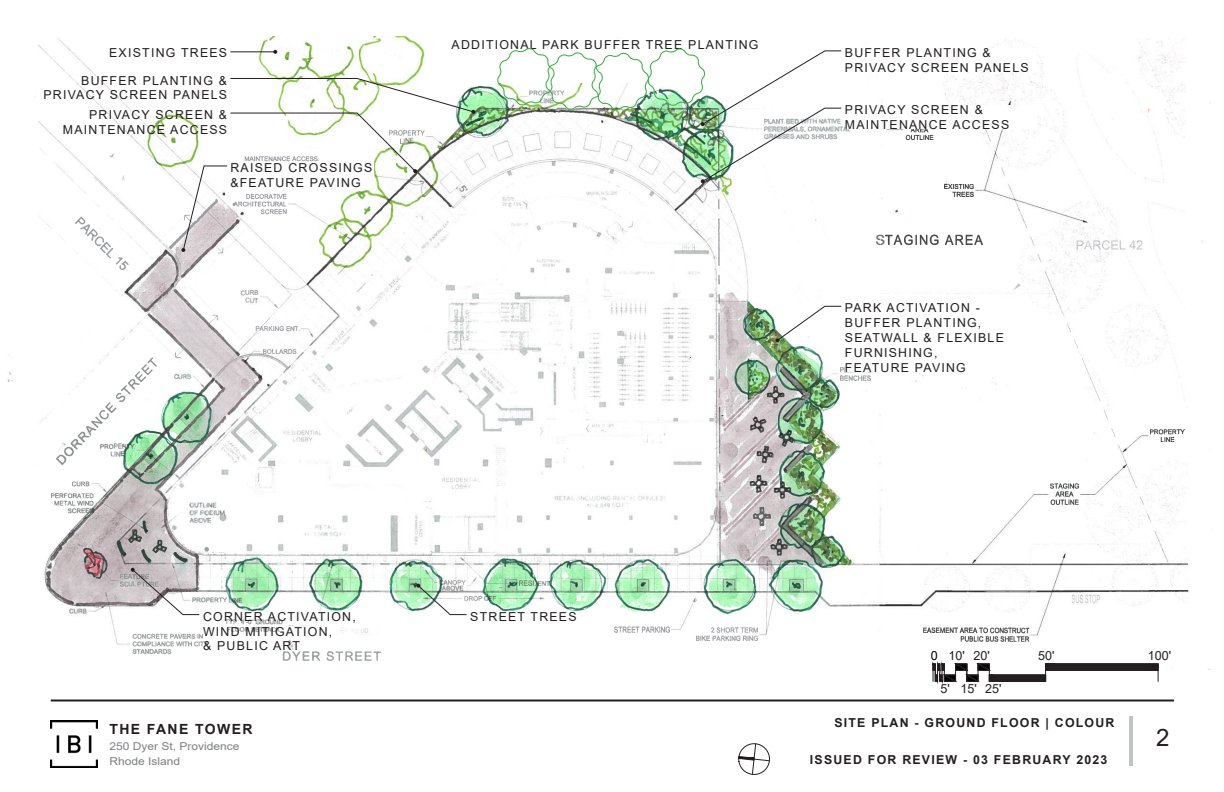
<style>
.page{position:relative;width:1224px;height:792px;background:#fff}
.page>*{position:absolute;margin:0;border:0;box-sizing:border-box;transform-origin:0 0}
.t1{font:24px "Arial";color:#231f20}
.t2{font:700 14px "Arial";letter-spacing:.1em;color:#231f20}
.t3{font:12.6px "Arial";color:#231f20}
.t4{font:12.6px "Arial";color:#000}
.t5{font:12.3px/14.8px "Arial";letter-spacing:.1em;color:#231f20}
.t6{font:700 12.3px "Arial";letter-spacing:.1em;color:#231f20}
.t7{font:10.8px "Arial";color:#7c7e81;scale:1.11 1}
</style>
<div class="page">
<hr style="left:1129px;top:716px;width:3px;height:50px;background:#c2c3c6">
<img style="left:51px;top:721px;width:47px;height:47px">
<hr style="left:51px;top:700px;width:1123px;height:2px;background:#231f20">
<img style="left:7px;top:36px;width:1203px;height:634px">
<img style="left:116px;top:540px;width:279px;height:121px">
<img style="left:169px;top:156px;width:151px;height:129px">
<img style="left:51px;top:357px;width:129px;height:166px">
<img style="left:842px;top:108px;width:154px;height:44px">
<img style="left:924px;top:628px;width:106px;height:13px">
<img style="left:886px;top:234px;width:96px;height:10px">
<img style="left:128px;top:530px;width:59px;height:33px">
<img style="left:696px;top:628px;width:61px;height:13px">
<img style="left:244px;top:290px;width:56px;height:72px">
<img style="left:162px;top:376px;width:60px;height:68px">
<img style="left:75px;top:217px;width:55px;height:52px">
<img style="left:905px;top:129px;width:29px;height:11px">
<img style="left:841px;top:367px;width:39px;height:13px">
<img style="left:1050px;top:484px;width:28px;height:20px">
<img style="left:716px;top:196px;width:5px;height:202px">
<img style="left:944px;top:182px;width:30px;height:15px">
<img style="left:615px;top:626px;width:54px;height:6px">
<img style="left:1150px;top:428px;width:36px;height:14px">
<img style="left:754px;top:507px;width:17px;height:18px">
<img style="left:102px;top:564px;width:56px;height:33px">
<img style="left:448px;top:576px;width:35px;height:25px">
<img style="left:39px;top:409px;width:91px;height:115px">
<img style="left:161px;top:488px;width:53px;height:34px">
<img style="left:1074px;top:340px;width:42px;height:96px">
<svg style="left:114px;top:444px;width:8px;height:12px"></svg>
<img style="left:520px;top:580px;width:17px;height:6px">
<svg style="left:876px;top:234px;width:8px;height:10px"></svg>
<img style="left:593px;top:495px;width:17px;height:12px">
<img style="left:570px;top:593px;width:18px;height:17px">
<svg style="left:793px;top:582px;width:9px;height:7px"></svg>
<div style="left:845px;top:303px;width:191px;height:69px;background:#fff"></div>
<div style="left:845px;top:48px;width:191px;height:24px;background:#fff"></div>
<div style="left:435px;top:40px;width:340px;height:43px;background:#fff"></div>
<div style="left:845px;top:105px;width:191px;height:24px;background:#fff"></div>
<hr style="left:230px;top:51px;width:45px;height:1px;background:#231f20">
<svg style="left:273px;top:50px;width:4px;height:4px"></svg>
<svg style="left:181px;top:77px;width:294px;height:175px"></svg>
<svg style="left:131px;top:568px;width:69px;height:48px"></svg>
<svg style="left:416px;top:584px;width:52px;height:32px"></svg>
<svg style="left:775px;top:305px;width:67px;height:37px"></svg>
<svg style="left:933px;top:663px;width:226px;height:19px"></svg>
<div style="left:1045px;top:664px;width:113px;height:6px;border:1px solid #231f20"></div>
<svg style="left:738px;top:743px;width:32px;height:32px"></svg>
<img style="left:497px;top:48px;width:345px;height:135px">
<p class="t5" style="left:109px;top:45px;width:120px">EXISTING TREES</p>
<p class="t5" style="left:81px;top:73px;width:147px">BUFFER PLANTING &amp;</p>
<p class="t5" style="left:43px;top:88px;width:185px">PRIVACY SCREEN PANELS</p>
<p class="t5" style="left:89px;top:107px;width:140px">PRIVACY SCREEN &amp;</p>
<p class="t5" style="left:63px;top:122px;width:166px">MAINTENANCE ACCESS</p>
<p class="t5" style="left:230px;top:160px;width:143px">RAISED CROSSINGS</p>
<p class="t5" style="left:230px;top:175px;width:132px">&amp;FEATURE PAVING</p>
<p class="t5" style="left:452px;top:37px;width:308px">ADDITIONAL PARK BUFFER TREE PLANTING</p>
<p class="t5" style="left:845px;top:45px;width:147px">BUFFER PLANTING &amp;</p>
<p class="t5" style="left:845px;top:60px;width:185px">PRIVACY SCREEN PANELS</p>
<p class="t5" style="left:845px;top:102px;width:140px">PRIVACY SCREEN &amp;</p>
<p class="t5" style="left:845px;top:117px;width:166px">MAINTENANCE ACCESS</p>
<p class="t5" style="left:845px;top:301px;width:136px">PARK ACTIVATION -</p>
<p class="t5" style="left:845px;top:315px;width:138px">BUFFER PLANTING,</p>
<p class="t5" style="left:845px;top:330px;width:160px">SEATWALL &amp; FLEXIBLE<br>FURNISHING,</p>
<p class="t5" style="left:845px;top:360px;width:122px">FEATURE PAVING</p>
<p class="t5" style="left:203px;top:609px;width:154px">CORNER ACTIVATION,<br>WIND MITIGATION,</p>
<p class="t5" style="left:203px;top:639px;width:99px">&amp; PUBLIC ART</p>
<p class="t2" style="left:109px;top:719px;width:145px">THE FANE TOWER</p>
<p class="t7" style="left:109px;top:739px;width:119px">250 Dyer St, Providence</p>
<p class="t5" style="left:470px;top:609px;width:108px">STREET TREES</p>
<p class="t4" style="left:931px;top:647px;width:8px">0</p>
<p class="t3" style="left:949px;top:647px;width:18px">10'</p>
<p class="t3" style="left:961px;top:680px;width:18px">15'</p>
<p class="t3" style="left:974px;top:647px;width:18px">20'</p>
<p class="t3" style="left:985px;top:680px;width:18px">25'</p>
<p class="t3" style="left:940px;top:680px;width:11px">5'</p>
<p class="t3" style="left:1038px;top:647px;width:18px">50'</p>
<p class="t3" style="left:1148px;top:647px;width:25px">100'</p>
<p class="t6" style="left:834px;top:714px;width:282px">SITE PLAN - GROUND FLOOR | COLOUR</p>
<h1 class="t1" style="left:1156px;top:721px;width:15px">2</h1>
<p class="t7" style="left:109px;top:753px;width:65px">Rhode Island</p>
<p class="t6" style="left:810px;top:751px;width:299px">ISSUED FOR REVIEW - 03 FEBRUARY 2023</p>
</div>
